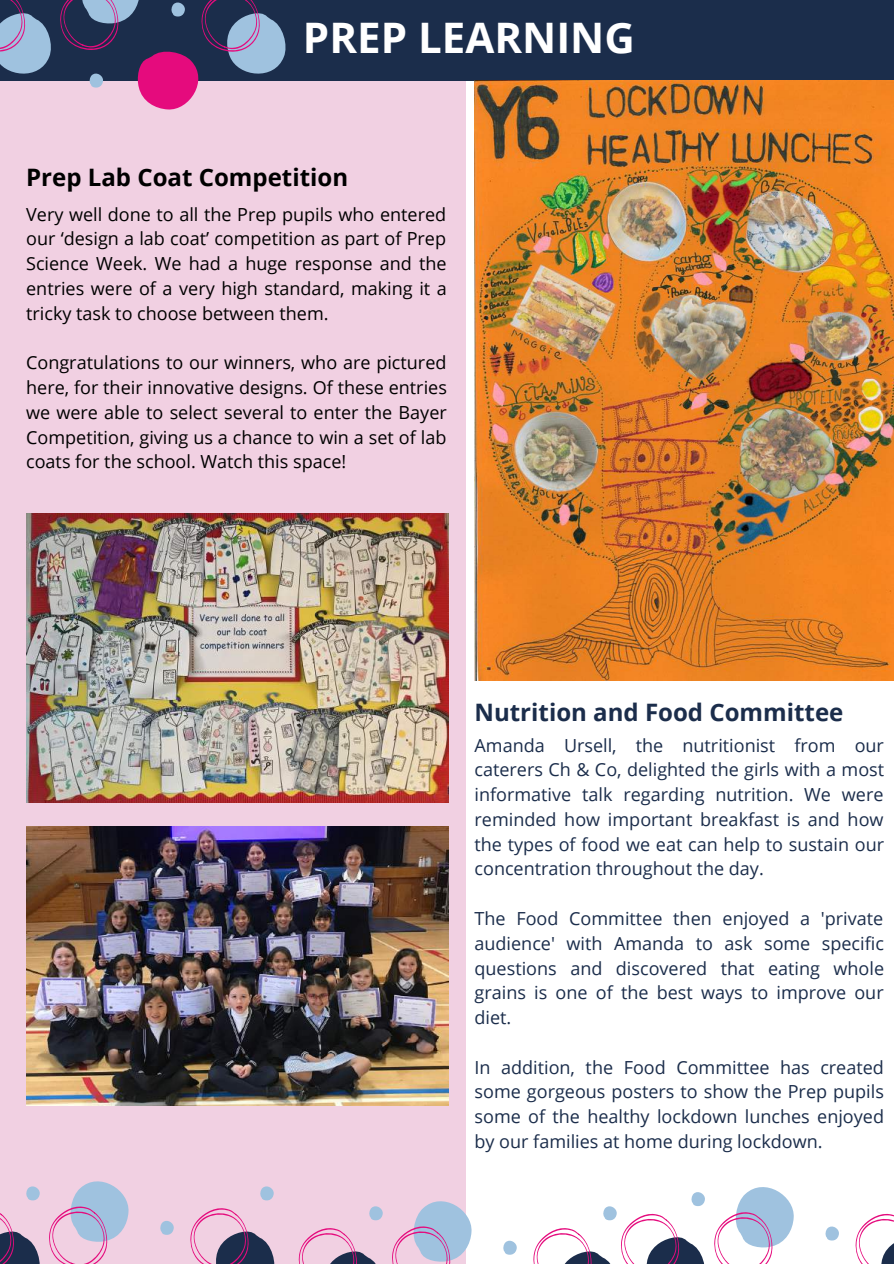
<style>
.page{position:relative;width:894px;height:1264px;background:#fff}
.page>*{position:absolute;margin:0;border:0;box-sizing:border-box;transform-origin:0 0}
.t1{font:700 42px "Open Sans";color:#fff}
.t2{font:700 24px "Open Sans";color:#1b2d4b}
.t3{font:700 24px "Open Sans";color:#000}
.t4{font:18px/24.8px "Open Sans";color:#1b2d4b;text-align:justify}
.t5{font:18px/24.8px "Open Sans";color:#000;text-align:justify}
</style>
<div class="page">
<div style="left:0;top:62px;width:465px;height:1201px;background:#f1d0e2"></div>
<svg style="left:855px;top:1213px;width:38px;height:50px"></svg>
<svg style="left:825px;top:1226px;width:14px;height:14px"></svg>
<svg style="left:714px;top:1187px;width:80px;height:76px"></svg>
<svg style="left:533px;top:1192px;width:172px;height:71px"></svg>
<svg style="left:503px;top:1240px;width:14px;height:14px"></svg>
<svg style="left:298px;top:1201px;width:174px;height:62px"></svg>
<svg style="left:260px;top:1186px;width:14px;height:14px"></svg>
<svg style="left:190px;top:1208px;width:85px;height:55px"></svg>
<svg style="left:160px;top:1221px;width:14px;height:14px"></svg>
<svg style="left:0;top:1181px;width:129px;height:82px"></svg>
<div style="left:0;top:0;width:893px;height:81px;background:#1b2d4b"></div>
<svg style="left:60px;top:0;width:226px;height:109px"></svg>
<svg style="left:0;top:0;width:51px;height:74px"></svg>
<img style="left:474px;top:81px;width:419px;height:599px">
<img style="left:27px;top:513px;width:421px;height:289px">
<img style="left:27px;top:826px;width:421px;height:279px">
<h1 class="t1" style="left:303px;top:8px;width:333px">PREP LEARNING</h1>
<h2 class="t3" style="left:26px;top:160px;width:323px">Prep Lab Coat Competition</h2>
<p class="t5" style="left:26px;top:201px;width:422px">Very well done to all the Prep pupils who entered our ‘design a lab coat’ competition as part of Prep Science Week. We had a huge response and the entries were of a very high standard, making it a tricky task to choose between them.</p>
<p class="t5" style="left:26px;top:350px;width:422px">Congratulations to our winners, who are pictured here, for their innovative designs. Of these entries we were able to select several to enter the Bayer Competition, giving us a chance to win a set of lab coats for the school. Watch this space!</p>
<h2 class="t2" style="left:474px;top:695px;width:370px">Nutrition and Food Committee</h2>
<p class="t4" style="left:474px;top:732px;width:411px">Amanda Ursell, the nutritionist from our caterers Ch &amp; Co, delighted the girls with a most informative talk regarding nutrition. We were reminded how important breakfast is and how the types of food we eat can help to sustain our concentration throughout the day.</p>
<p class="t4" style="left:474px;top:905px;width:411px">The Food Committee then enjoyed a 'private audience' with Amanda to ask some specific questions and discovered that eating whole grains is one of the best ways to improve our diet.</p>
<p class="t4" style="left:474px;top:1054px;width:411px">In addition, the Food Committee has created some gorgeous posters to show the Prep pupils some of the healthy lockdown lunches enjoyed by our families at home during lockdown.</p>
</div>
